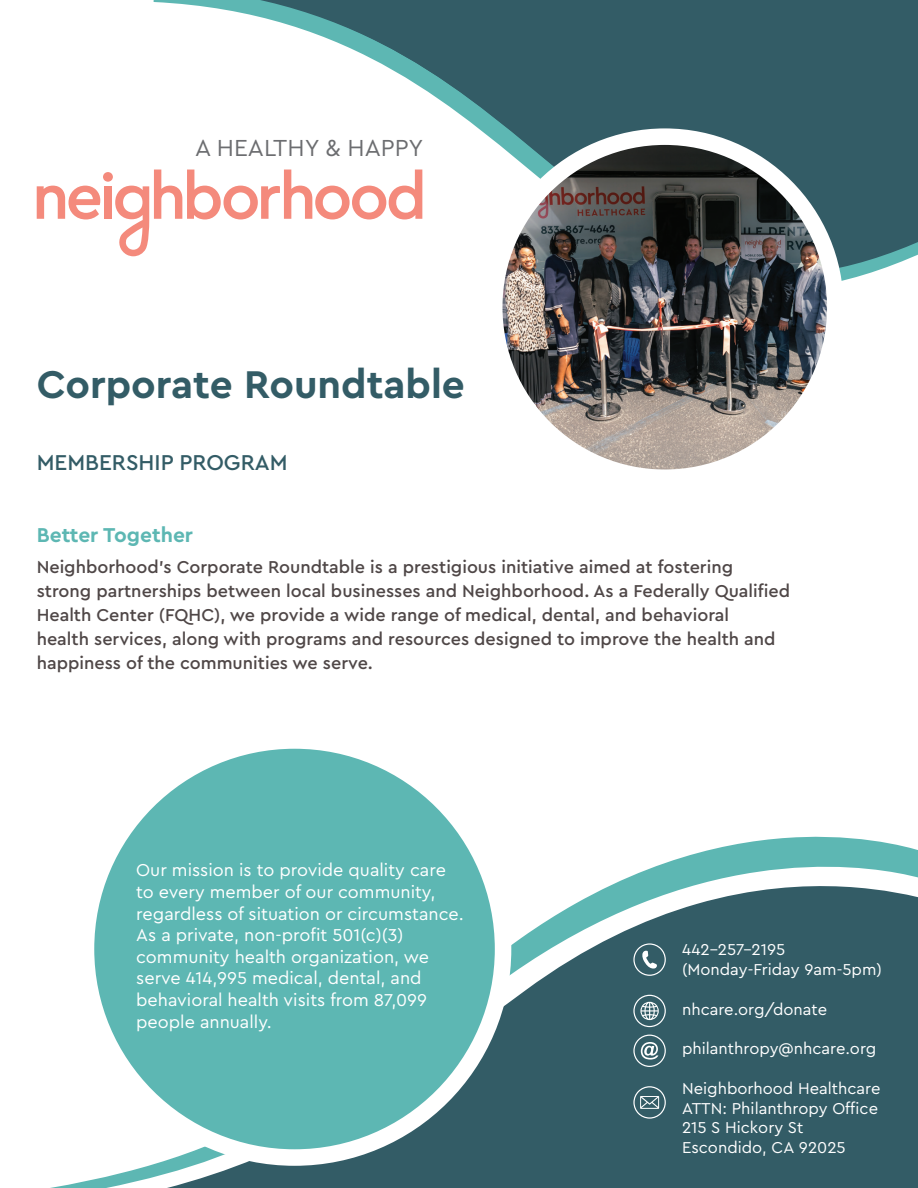
<style>
.page{position:relative;width:918px;height:1188px;background:#fff}
.page>*{position:absolute;margin:0;border:0;box-sizing:border-box;transform-origin:0 0}
.t1{font:700 40.5px "Cera Pro";color:#335c66}
.t2{font:24.3px "Cera Pro";color:#6c6d70}
.t3{font:500 22.5px "Cera Pro";color:#335c66}
.t4{font:700 21px "Cera Pro";color:#5db7b3}
.t5{font:500 18px/24px "Cera Pro";color:#4f4747}
.t6{font:18px/21.6px "Cera Pro";color:#fff}
.t7{font:16.5px/19.8px "Cera Pro";color:#fff}
</style>
<div class="page">
<svg style="left:162px;top:0;width:756px;height:281px;fill:#335c66"></svg>
<svg style="left:50px;top:837px;width:868px;height:351px"></svg>
<svg style="left:111px;top:871px;width:807px;height:317px;background:#51777f"></svg>
<svg style="left:37px;top:170px;width:385px;height:86px"></svg>
<svg style="left:633px;top:943px;width:33px;height:33px"></svg>
<svg style="left:633px;top:1035px;width:33px;height:32px"></svg>
<svg style="left:633px;top:1086px;width:33px;height:33px"></svg>
<svg style="left:633px;top:995px;width:33px;height:32px"></svg>
<img style="left:494px;top:137px;width:341px;height:341px;border-radius:171px">
<div style="left:486px;top:128px;width:358px;height:358px;border:16px solid #fff;border-radius:50%"></div>
<div style="left:86px;top:740px;width:417px;height:418px;background:#5db7b3;border-radius:50%"></div>
<div style="left:78px;top:732px;width:433px;height:434px;border:16px solid #fff;border-radius:50%"></div>
<p class="t2" style="left:195px;top:132px;width:230px">A HEALTHY &amp; HAPPY</p>
<p class="t1" style="left:37px;top:357px;width:430px">Corporate Roundtable</p>
<p class="t3" style="left:37px;top:447px;width:252px">MEMBERSHIP PROGRAM</p>
<p class="t4" style="left:37px;top:521px;width:158px">Better Together</p>
<p class="t5" style="left:37px;top:554px;width:755px">Neighborhood’s Corporate Roundtable is a prestigious initiative aimed at fostering strong partnerships between local businesses and Neighborhood. As a Federally Qualified Health Center (FQHC), we provide a wide range of medical, dental, and behavioral<br>health services, along with programs and resources designed to improve the health and happiness of the communities we serve.</p>
<p class="t6" style="left:136px;top:859px;width:329px">Our mission is to provide quality care to every member of our community, regardless of situation or circumstance.<br>As a private, non-profit 501(c)(3) community health organization, we serve 414,995 medical, dental, and behavioral health visits from 87,099 people annually.</p>
<p class="t7" style="left:682px;top:939px;width:201px">442-257-2195 (Monday-Friday 9am-5pm)</p>
<p class="t7" style="left:682px;top:999px;width:147px">nhcare.org/donate</p>
<p class="t7" style="left:682px;top:1038px;width:196px">philanthropy@nhcare.org</p>
<p class="t7" style="left:682px;top:1078px;width:200px">Neighborhood Healthcare<br>ATTN: Philanthropy Office<br>215 S Hickory St<br>Escondido, CA 92025</p>
</div>
